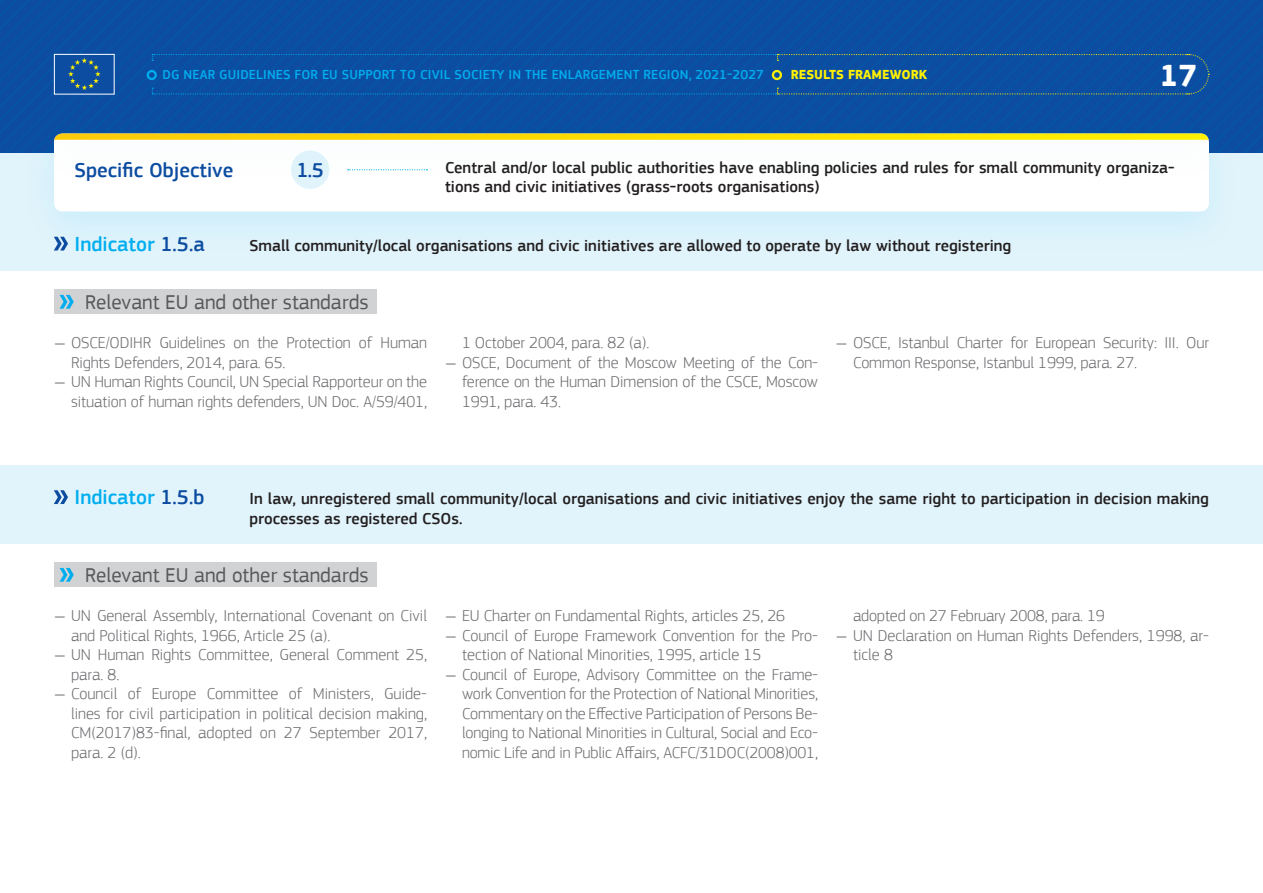
<style>
.page{position:relative;width:1263px;height:893px;background:#fff}
.page>*{position:absolute;margin:0;border:0;box-sizing:border-box;transform-origin:0 0}
.t1{font:700 31.5px "PF Square Sans Pro";color:#fff}
.t2{font:21px "PF Square Sans Pro";color:#57585a}
.t3{font:500 21px "PF Square Sans Pro";color:#00aeef}
.t4{font:500 21px "PF Square Sans Pro";color:#0d4da1}
.t5{font:300 16.5px/19.5px "PF Square Sans Pro";letter-spacing:-.005em;color:#6c6d70}
.t6{font:500 16.5px/19.5px "PF Square Sans Pro";color:#231f20}
.t7{font:500 13.5px "PF Square Sans Pro";letter-spacing:.01em;color:#00aeef}
.t8{font:700 13.5px "PF Square Sans Pro";color:#fff101}
.s1{color:#0d4da1}
.s2{font-family:"Panton";font-weight:400;font-size:15px}
</style>
<div class="page">
<div style="left:0;top:153px;width:1263px;height:117px;background:#e1f4fc"></div>
<div style="left:0;top:465px;width:1263px;height:78px;background:#e1f4fc"></div>
<div style="left:20px;top:113px;width:1222px;height:145px;background:#dcf2fb"></div>
<div style="left:54px;top:134px;width:1155px;height:78px;background:#fff;border-radius:9px"></div>
<div style="left:291px;top:151px;width:38px;height:38px;background:#e1f4fc;border-radius:50%"></div>
<svg style="left:54px;top:237px;width:14px;height:14px"></svg>
<svg style="left:54px;top:490px;width:14px;height:14px"></svg>
<div style="left:26px;top:113px;width:1211px;height:73px;background:#00aeef;opacity:.1"></div>
<svg style="left:0;top:0;width:1263px;height:153px"></svg>
<div style="left:54px;top:290px;width:323px;height:24px;background:#d1d2d4"></div>
<svg style="left:60px;top:295px;width:14px;height:14px"></svg>
<div style="left:54px;top:563px;width:323px;height:24px;background:#d1d2d4"></div>
<svg style="left:60px;top:568px;width:14px;height:14px"></svg>
<p class="t7" style="left:163px;top:67px;width:603px">DG NEAR GUIDELINES FOR EU SUPPORT TO CIVIL SOCIETY IN THE ENLARGEMENT REGION, 2021-2027</p>
<p class="t8" style="left:791px;top:67px;width:138px">RESULTS FRAMEWORK</p>
<h1 class="t1" style="left:1159px;top:56px;width:39px">17</h1>
<p class="t4" style="left:75px;top:158px;width:160px">Specific Objective</p>
<p class="t4" style="left:296px;top:158px;width:29px">1.5</p>
<p class="t6" style="left:445px;top:158px;width:731px">Central and/or local public authorities have enabling policies and rules for small community organiza&shy;tions and civic initiatives (grass-roots organisations)</p>
<p class="t3" style="left:75px;top:231px;width:132px">Indicator <span class="s1">1.5.a</span></p>
<p class="t6" style="left:249px;top:236px;width:763px">Small community/local organisations and civic initiatives are allowed to operate by law without registering</p>
<p class="t2" style="left:85px;top:289px;width:285px">Relevant EU and other standards</p>
<p class="t5" style="left:71px;top:333px;width:357px;text-indent:-17px"><span class="s2">—</span> OSCE/ODIHR Guidelines on the Protection of Human<br>Rights Defenders, 2014, para. 65.</p>
<p class="t5" style="left:54px;top:372px;width:374px;text-align:right"><span class="s2">—</span> UN Human Rights Council, UN Special Rapporteur on the situation of human rights defenders, UN Doc. A/59/401,</p>
<p class="t5" style="left:462px;top:333px;width:189px">1 October 2004, para. 82 (a).</p>
<p class="t5" style="left:462px;top:352px;width:357px;text-align:justify;text-indent:-17px"><span class="s2">—</span> OSCE, Document of the Moscow Meeting of the Con&shy;ference on the Human Dimension of the CSCE, Moscow 1991, para. 43.</p>
<p class="t5" style="left:853px;top:333px;width:357px;text-indent:-17px"><span class="s2">—</span> OSCE, Istanbul Charter for European Security: III. Our<br>Common Response, Istanbul 1999, para. 27.</p>
<p class="t3" style="left:75px;top:485px;width:131px">Indicator <span class="s1">1.5.b</span></p>
<p class="t6" style="left:249px;top:489px;width:961px">In law, unregistered small community/local organisations and civic initiatives enjoy the same right to participation in decision making processes as registered CSOs.</p>
<p class="t2" style="left:85px;top:562px;width:285px">Relevant EU and other standards</p>
<p class="t5" style="left:71px;top:606px;width:357px;text-indent:-17px"><span class="s2">—</span> UN General Assembly, International Covenant on Civil and Political Rights, 1966, Article 25 (a).</p>
<p class="t5" style="left:71px;top:645px;width:357px;text-indent:-17px"><span class="s2">—</span> UN Human Rights Committee, General Comment 25, para. 8.</p>
<p class="t5" style="left:71px;top:684px;width:357px;text-align:justify;text-indent:-17px"><span class="s2">—</span> Council of Europe Committee of Ministers, Guide&shy;lines for civil participation in political decision making, CM(2017)83-final, adopted on 27 September 2017, para. 2 (d).</p>
<p class="t5" style="left:445px;top:606px;width:342px"><span class="s2">—</span> EU Charter on Fundamental Rights, articles 25, 26</p>
<p class="t5" style="left:462px;top:625px;width:357px;text-indent:-17px"><span class="s2">—</span> Council of Europe Framework Convention for the Pro&shy;tection of National Minorities, 1995, article 15</p>
<p class="t5" style="left:462px;top:664px;width:357px;text-align:justify;text-indent:-17px"><span class="s2">—</span> Council of Europe, Advisory Committee on the Frame&shy;work Convention for the Protection of National Minorities, Commentary on the Effective Participation of Persons Be&shy;longing to National Minorities in Cultural, Social and Eco&shy;nomic Life and in Public Affairs, ACFC/31DOC(2008)001,</p>
<p class="t5" style="left:853px;top:606px;width:253px">adopted on 27 February 2008, para. 19</p>
<p class="t5" style="left:853px;top:625px;width:357px;text-indent:-17px"><span class="s2">—</span> UN Declaration on Human Rights Defenders, 1998, ar&shy;ticle 8</p>
</div>
